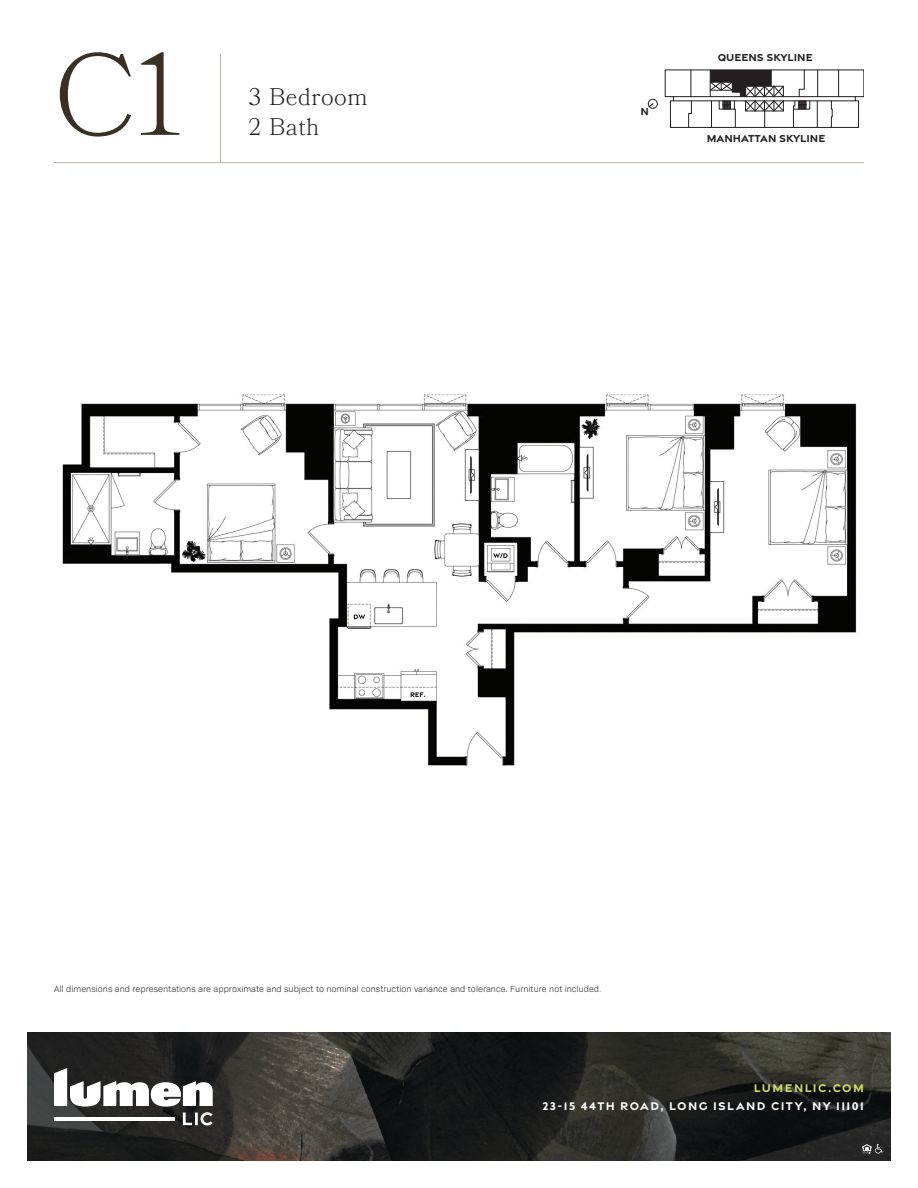
<style>
.page{position:relative;width:918px;height:1188px;background:#fff}
.page>*{position:absolute;margin:0;border:0;box-sizing:border-box;transform-origin:0 0}
.t1{font:300 115.5px "Bookmania";color:#373023}
.t2{font:300 24px/30px "Bookmania";letter-spacing:.02em;color:#231f20}
.t3{font:700 12px "Gravesend Sans";letter-spacing:.12em;color:#fff}
.t4{font:700 12px "Gravesend Sans";letter-spacing:.12em;color:#d1df5e}
.t5{font:700 10.8px "Gravesend Sans";color:#231f20}
.t6{font:300 9px "Bio Sans";color:#231f20}
</style>
<div class="page">
<img style="left:27px;top:1032px;width:864px;height:129px">
<svg style="left:54px;top:1068px;width:159px;height:57px"></svg>
<hr style="left:54px;top:1117px;width:121px;height:3px;background:#fff">
<hr style="left:54px;top:162px;width:810px;height:1px;background:#bdb4a4">
<hr style="left:220px;top:54px;width:1px;height:109px;background:#bdb4a4">
<svg style="left:862px;top:1144px;width:22px;height:10px"></svg>
<svg style="left:665px;top:70px;width:199px;height:58px"></svg>
<div style="left:648px;top:99px;width:9px;height:9px;border:1px solid #231f20;border-radius:50%"></div>
<img style="left:62px;top:394px;width:795px;height:372px">
<h1 class="t1" style="left:54px;top:27px;width:141px">C1</h1>
<h2 class="t2" style="left:248px;top:82px;width:121px">3 Bedroom<br>2 Bath</h2>
<p class="t5" style="left:640px;top:105px;width:10px">N</p>
<p class="t5" style="left:718px;top:50px;width:97px">QUEENS SKYLINE</p>
<p class="t5" style="left:707px;top:131px;width:120px">MANHATTAN SKYLINE</p>
<p class="t6" style="left:54px;top:983px;width:549px">All dimensions and representations are approximate and subject to nominal construction variance and tolerance. Furniture not included.</p>
<h3 class="t4" style="left:754px;top:1080px;width:112px">LUMENLIC.COM</h3>
<h3 class="t3" style="left:542px;top:1098px;width:323px">23-15 44TH ROAD, LONG ISLAND CITY, NY 11101</h3>
</div>
